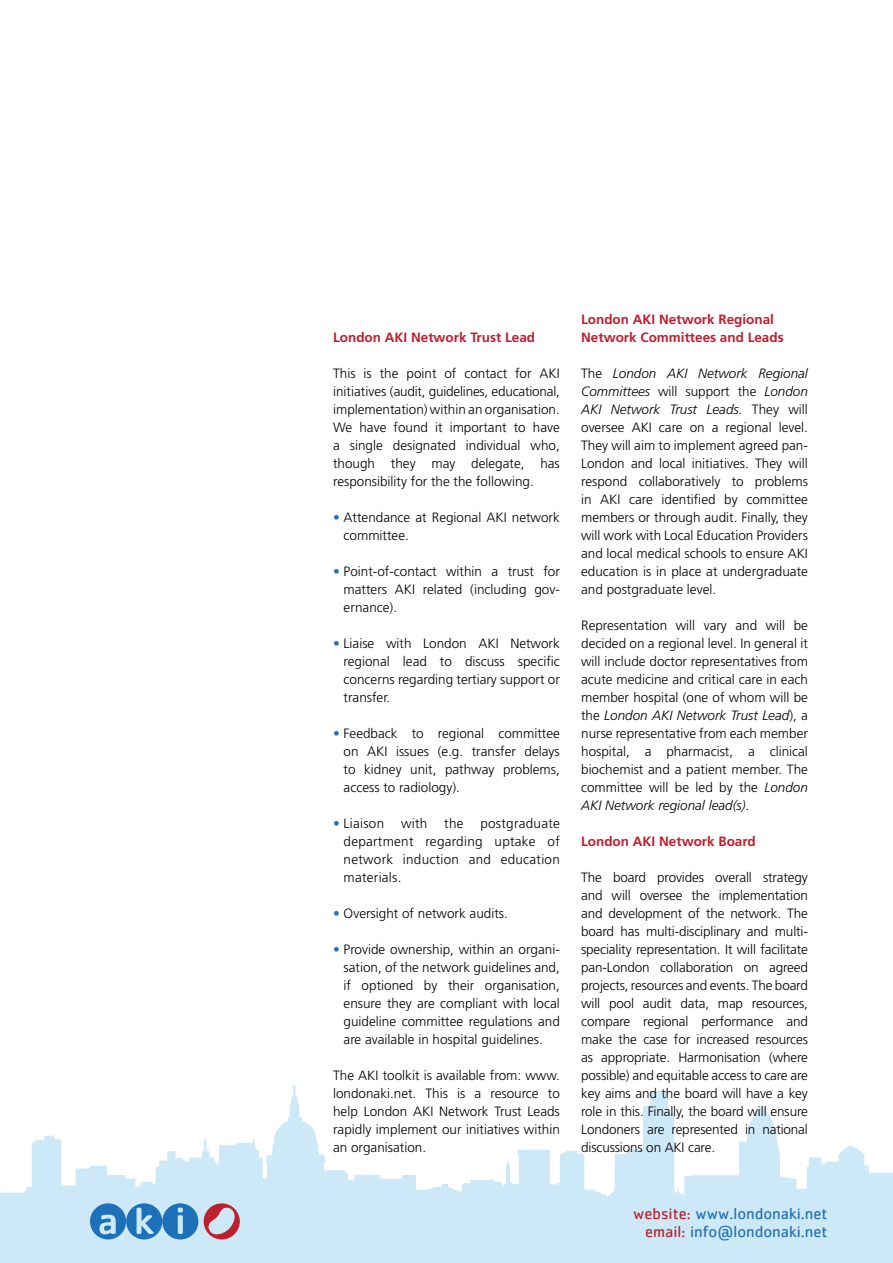
<style>
.page{position:relative;width:893px;height:1263px;background:#fff}
.page>*{position:absolute;margin:0;border:0;box-sizing:border-box;transform-origin:0 0}
.t1{font:16.5px/18px "Cachet";color:#1f71b8;text-align:right}
.t2{font:300 13.5px/18px "Frutiger";color:#000;text-align:justify}
.t3{font:700 13.5px/18px "Frutiger";color:#bf1f2d}
.s1{color:#2471b8}
.s2{font-style:italic}
.s3{color:#be202e}
</style>
<div class="page">
<svg style="left:0;top:1085px;width:893px;height:178px;fill:#cde8f6"></svg>
<svg style="left:90px;top:1203px;width:108px;height:36px;background:#5b9bce"></svg>
<svg style="left:204px;top:1203px;width:36px;height:36px"></svg>
<p class="t3" style="left:333px;top:328px;width:204px">London AKI Network Trust Lead</p>
<p class="t2" style="left:333px;top:364px;width:228px">This is the point of contact for AKI initiatives (audit, guidelines, educational, implementation) within an organisation.<br>We have found it important to have a single designated individual who, though they may delegate, has responsibility for the the following.</p>
<p class="t2" style="left:344px;top:508px;width:218px;text-indent:-11px"><span class="s1">•</span> Attendance at Regional AKI network committee.</p>
<p class="t2" style="left:344px;top:562px;width:218px;text-indent:-11px"><span class="s1">•</span> Point-of-contact within a trust for matters AKI related (including gov&shy;ernance).</p>
<p class="t2" style="left:344px;top:634px;width:218px;text-indent:-11px"><span class="s1">•</span> Liaise with London AKI Network regional lead to discuss specific concerns regarding tertiary support or transfer.</p>
<p class="t2" style="left:344px;top:724px;width:218px;text-indent:-11px"><span class="s1">•</span> Feedback to regional committee on AKI issues (e.g. transfer delays to kidney unit, pathway problems, access to radiology).</p>
<p class="t2" style="left:344px;top:814px;width:218px;text-indent:-11px"><span class="s1">•</span> Liaison with the postgraduate department regarding uptake of network induction and education materials.</p>
<p class="t2" style="left:333px;top:904px;width:176px"><span class="s1">•</span> Oversight of network audits.</p>
<p class="t2" style="left:344px;top:940px;width:218px;text-indent:-11px"><span class="s1">•</span> Provide ownership, within an organi&shy;sation, of the network guidelines and, if optioned by their organisation, ensure they are compliant with local guideline committee regulations and are available in hospital guidelines.</p>
<p class="t2" style="left:333px;top:1066px;width:228px">The AKI toolkit is available from: www. londonaki.net. This is a resource to help London AKI Network Trust Leads rapidly implement our initiatives within an organisation.</p>
<p class="t3" style="left:581px;top:310px;width:204px">London AKI Network Regional<br>Network Committees and Leads</p>
<p class="t2" style="left:581px;top:364px;width:228px">The <span class="s2">London AKI Network Regional Committees</span> will support the <span class="s2">London AKI Network Trust Leads.</span> They will oversee AKI care on a regional level.<br>They will aim to implement agreed pan-London and local initiatives. They will respond collaboratively to problems in AKI care identified by committee members or through audit. Finally, they will work with Local Education Providers and local medical schools to ensure AKI education is in place at undergraduate and postgraduate level.</p>
<p class="t2" style="left:581px;top:616px;width:228px">Representation will vary and will be decided on a regional level. In general it will include doctor representatives from acute medicine and critical care in each member hospital (one of whom will be the <span class="s2">London AKI Network Trust Lead</span>), a nurse representative from each member hospital, a pharmacist, a clinical biochemist and a patient member. The committee will be led by the <span class="s2">London AKI Network regional lead(s)</span>.</p>
<p class="t3" style="left:581px;top:832px;width:176px">London AKI Network Board</p>
<p class="t2" style="left:581px;top:868px;width:228px">The board provides overall strategy and will oversee the implementation and development of the network. The board has multi-disciplinary and multi&shy;speciality representation. It will facilitate pan-London collaboration on agreed projects, resources and events. The board will pool audit data, map resources, compare regional performance and make the case for increased resources as appropriate. Harmonisation (where possible) and equitable access to care are key aims and the board will have a key role in this. Finally, the board will ensure Londoners are represented in national discussions on AKI care.</p>
<p class="t1" style="left:633px;top:1204px;width:196px"><span class="s3">website:</span> www.londonaki.net <span class="s3">email:</span> info@londonaki.net</p>
</div>
